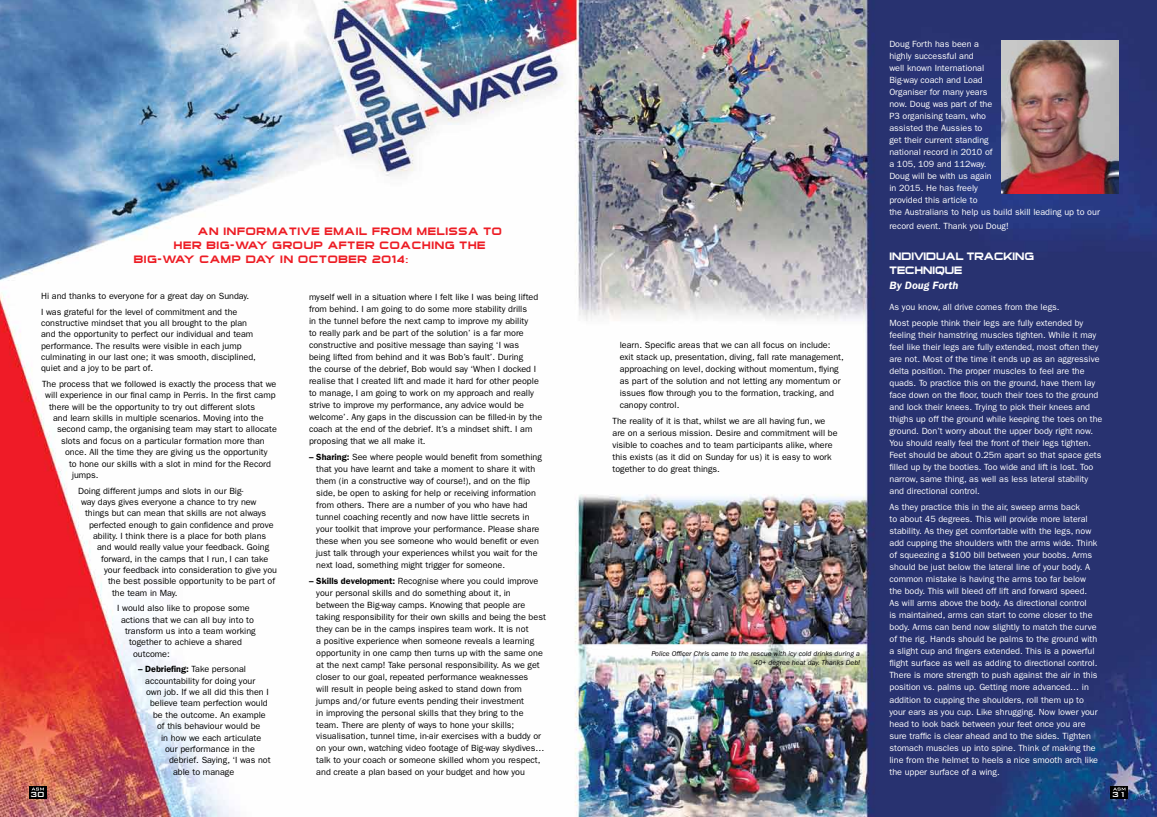
<style>
.page{position:relative;width:1157px;height:817px;background:#fff}
.page>*{position:absolute;margin:0;border:0;box-sizing:border-box;transform-origin:0 0}
.t1{font:italic 600 11px "Franklin Gothic";color:#fff}
.t2{font:10.4px "Sui Generis";letter-spacing:.07em;color:#ed1c24}
.t3{font:10.4px "Sui Generis";letter-spacing:.115em;color:#ed1c24}
.t4{font:10.4px/14px "Sui Generis";color:#fff}
.t5{font:500 9.8px "Bank Gothic";color:#fff}
.t6{font:9px/12px "Franklin Gothic";color:#000}
.t7{font:9px/12px "Franklin Gothic";color:#fff}
.t8{font:600 9px "Franklin Gothic";color:#000}
.t9{font:italic 7.2px/9px "Franklin Gothic";color:#000;text-align:right}
.s1{font-weight:600}
.s2{font-weight:400}
</style>
<div class="page">
<img style="left:0;top:0;width:1157px;height:816px">
<img style="left:1002px;top:40px;width:116px;height:153px">
<div style="left:29px;top:785px;width:17px;height:13px;background:#000"></div>
<svg style="left:32px;top:787px;width:12px;height:3px"></svg>
<div style="left:1110px;top:785px;width:18px;height:13px;background:#000"></div>
<svg style="left:1113px;top:787px;width:12px;height:3px"></svg>
<p class="t2" style="left:198px;top:226px;width:305px">AN INFORMATIVE EMAIL FROM MELISSA TO</p>
<p class="t3" style="left:174px;top:240px;width:313px">HER BIG-WAY GROUP AFTER COACHING THE</p>
<p class="t2" style="left:134px;top:254px;width:98px">BIG-WAY CAMP</p>
<p class="t2" style="left:246px;top:254px;width:63px">DAY IN OCT</p>
<p class="t2" style="left:328px;top:254px;width:82px">OBER 2014:</p>
<p class="t6" style="left:309px;top:291px;width:235px">myself well in a situation where I felt like I was being lifted from behind. I am going to do some more stability drills<br>in the tunnel before the next camp to improve my ability<br>to really park and be part of the solution’ is a far more constructive and positive message than saying ‘I was being lifted from behind and it was Bob’s fault’. During<br>the course of the debrief, Bob would say ‘When I docked I realise that I created lift and made it hard for other people to manage, I am going to work on my approach and really strive to improve my performance, any advice would be welcome’. Any gaps in the discussion can be filled-in by the coach at the end of the debrief. It’s a mindset shift. I am proposing that we all make it.</p>
<p class="t6" style="left:316px;top:451px;width:227px;text-indent:-7px"><span class="s1">– Sharing:</span> See where people would benefit from something that you have learnt and take a moment to share it with them (in a constructive way of course!), and on the flip side, be open to asking for help or receiving information from others. There are a number of you who have had tunnel coaching recently and now have little secrets in your toolkit that improve your performance. Please share these when you see someone who would benefit or even just talk through your experiences whilst you wait for the next load, something might trigger for someone.</p>
<p class="t6" style="left:316px;top:575px;width:231px;text-indent:-7px"><span class="s1">– Skills development:</span> Recognise where you could improve your personal skills and do something about it, in between the Big-way camps. Knowing that people are taking responsibility for their own skills and being the best they can be in the camps inspires team work. It is not<br>a positive experience when someone reveals a learning opportunity in one camp then turns up with the same one at the next camp! Take personal responsibility. As we get closer to our goal, repeated performance weaknesses<br>will result in people being asked to stand down from jumps and/or future events pending their investment<br>in improving the personal skills that they bring to the team. There are plenty of ways to hone your skills; visualisation, tunnel time, in-air exercises with a buddy or on your own, watching video footage of Big-way skydives… talk to your coach or someone skilled whom you respect, and create a plan based on your budget and how you</p>
<p class="t6" style="left:41px;top:288px;width:210px;line-height:15.6px">Hi and thanks to everyone for a great day on Sunday.<br>I was grateful for the level of commitment and the</p>
<p class="t6" style="left:41px;top:317px;width:216px;line-height:11.3px">constructive mindset that you all brought to the plan and the opportunity to perfect our individual and team performance. The results were visible in each jump culminating in our last one; it was smooth, disciplined, quiet and a joy to be part of.</p>
<p class="t6" style="left:42px;top:378px;width:236px">The process that we followed is exactly the process that we</p>
<p class="t6" style="left:45px;top:389px;width:232px">will experience in our final camp in Perris. In the first camp</p>
<p class="t6" style="left:49px;top:400px;width:207px">there will be the opportunity to try out different slots</p>
<p class="t6" style="left:53px;top:412px;width:212px">and learn skills in multiple scenarios. Moving into the</p>
<p class="t6" style="left:57px;top:423px;width:221px">second camp, the organising team may start to allocate</p>
<p class="t6" style="left:61px;top:435px;width:205px">slots and focus on a particular formation more than</p>
<p class="t6" style="left:65px;top:446px;width:204px">once. All the time they are giving us the opportunity</p>
<p class="t6" style="left:69px;top:457px;width:203px">to hone our skills with a slot in mind for the Record</p>
<p class="t6" style="left:72px;top:469px;width:28px">jumps.</p>
<p class="t6" style="left:78px;top:484px;width:167px">Doing different jumps and slots in our Big-</p>
<p class="t6" style="left:81px;top:496px;width:177px">way days gives everyone a chance to try new</p>
<p class="t6" style="left:85px;top:507px;width:183px">things but can mean that skills are not always</p>
<p class="t6" style="left:89px;top:518px;width:186px">perfected enough to gain confidence and prove</p>
<p class="t6" style="left:93px;top:530px;width:175px">ability. I think there is a place for both plans</p>
<p class="t6" style="left:97px;top:541px;width:174px">and would really value your feedback. Going</p>
<p class="t6" style="left:101px;top:552px;width:169px">forward, in the camps that I run, I can take</p>
<p class="t6" style="left:104px;top:564px;width:174px">your feedback into consideration to give you</p>
<p class="t6" style="left:108px;top:575px;width:169px">the best possible opportunity to be part of</p>
<p class="t6" style="left:112px;top:586px;width:67px">the team in May.</p>
<p class="t6" style="left:117px;top:602px;width:134px">I would also like to propose some</p>
<p class="t6" style="left:121px;top:613px;width:134px">actions that we can all buy into to</p>
<p class="t6" style="left:125px;top:625px;width:132px">transform us into a team working</p>
<p class="t6" style="left:129px;top:636px;width:114px">together to achieve a shared</p>
<p class="t6" style="left:133px;top:647px;width:38px">outcome:</p>
<p class="t8" style="left:138px;top:664px;width:109px">– Debriefing: <span class="s2">Take personal</span></p>
<p class="t6" style="left:145px;top:674px;width:111px">accountability for doing your</p>
<p class="t6" style="left:146px;top:686px;width:124px">own job. If we all did this then I</p>
<p class="t6" style="left:150px;top:697px;width:119px">believe team perfection would</p>
<p class="t6" style="left:153px;top:708px;width:114px">be the outcome. An example</p>
<p class="t6" style="left:157px;top:720px;width:105px">of this behaviour would be</p>
<p class="t6" style="left:161px;top:731px;width:102px">in how we each articulate</p>
<p class="t6" style="left:165px;top:742px;width:91px">our performance in the</p>
<p class="t6" style="left:169px;top:754px;width:103px">debrief. Saying, ‘I was not</p>
<p class="t6" style="left:173px;top:765px;width:63px">able to manage</p>
<p class="t6" style="left:619px;top:339px;width:226px">learn. Specific areas that we can all focus on include: exit stack up, presentation, diving, fall rate management, approaching on level, docking without momentum, flying as part of the solution and not letting any momentum or issues flow through you to the formation, tracking, and canopy control.</p>
<p class="t6" style="left:612px;top:415px;width:226px">The reality of it is that, whilst we are all having fun, we are on a serious mission. Desire and commitment will be visible to coaches and to team participants alike, where this exists (as it did on Sunday for us) it is easy to work together to do great things.</p>
<p class="t9" style="left:651px;top:648px;width:210px">Police Officer Chris came to the rescue with icy cold drinks during a<br>40+ degree heat day. Thanks Deb!</p>
<p class="t7" style="left:889px;top:38px;width:212px">Doug Forth has been a<br>highly successful and<br>well known International<br>Big-way coach and Load<br>Organiser for many years<br>now. Doug was part of the<br>P3 organising team, who<br>assisted the Aussies to<br>get their current standing<br>national record in 2010 of<br>a 105, 109 and 112way.<br>Doug will be with us again<br>in 2015. He has freely<br>provided this article to<br>the Australians to help us build skill leading up to our</p>
<p class="t7" style="left:889px;top:219px;width:121px">record event. Thank you Doug!</p>
<p class="t4" style="left:889px;top:249px;width:144px">INDIVIDUAL TRACKING<br>TECHNIQUE</p>
<p class="t1" style="left:889px;top:279px;width:71px">By Doug Forth</p>
<p class="t7" style="left:889px;top:298px;width:195px;line-height:16.3px">As you know, all drive comes from the legs.<br>Most people think their legs are fully extended by</p>
<p class="t7" style="left:889px;top:329px;width:214px">feeling their hamstring muscles tighten. While it may feel like their legs are fully extended, most often they are not. Most of the time it ends up as an aggressive delta position. The proper muscles to feel are the quads. To practice this on the ground, have them lay face down on the floor, touch their toes to the ground and lock their knees. Trying to pick their knees and thighs up off the ground while keeping the toes on the ground. Don’t worry about the upper body right now.<br>You should really feel the front of their legs tighten.<br>Feet should be about 0.25m apart so that space gets filled up by the booties. Too wide and lift is lost. Too narrow, same thing, as well as less lateral stability and directional control.</p>
<p class="t7" style="left:889px;top:501px;width:210px">As they practice this in the air, sweep arms back<br>to about 45 degrees. This will provide more lateral stability. As they get comfortable with the legs, now add cupping the shoulders with the arms wide. Think of squeezing a $100 bill between your boobs. Arms should be just below the lateral line of your body. A common mistake is having the arms too far below the body. This will bleed off lift and forward speed.<br>As will arms above the body. As directional control<br>is maintained, arms can start to come closer to the body. Arms can bend now slightly to match the curve of the rig. Hands should be palms to the ground with a slight cup and fingers extended. This is a powerful flight surface as well as adding to directional control.<br>There is more strength to push against the air in this position vs. palms up. Getting more advanced… in addition to cupping the shoulders, roll them up to your ears as you cup. Like shrugging. Now lower your head to look back between your feet once you are sure traffic is clear ahead and to the sides. Tighten stomach muscles up into spine. Think of making the line from the helmet to heels a nice smooth arch like the upper surface of a wing.</p>
<p class="t5" style="left:30px;top:786px;width:16px">30</p>
<p class="t5" style="left:1112px;top:786px;width:16px">31</p>
</div>
